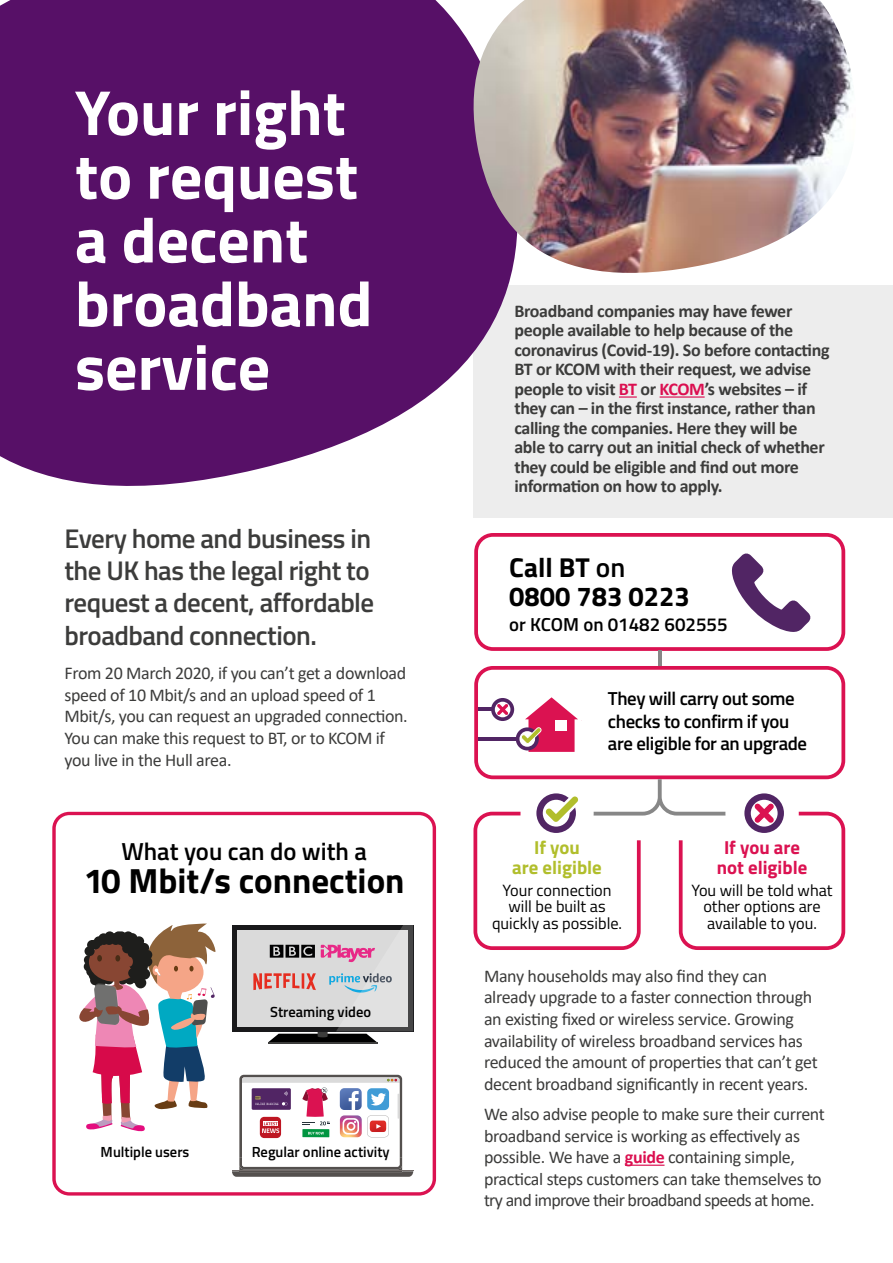
<style>
.page{position:relative;width:893px;height:1263px;background:#fff}
.page>*{position:absolute;margin:0;border:0;box-sizing:border-box;transform-origin:0 0}
.t1{font:700 63.75px/63.8px "Titillium";color:#fff}
.t2{font:700 34.95px "Titillium";color:#000}
.t3{font:700 27.3px/29.7px "Titillium";color:#000}
.Subhead{font:600 27px/32.4px "Titillium";letter-spacing:-.02em;color:#3c3c3b}
.t4{font:600 24.6px "Titillium";color:#000}
.t5{font:600 18.75px/22.5px "Titillium";letter-spacing:-.02em;color:#000}
.t6{font:600 18.75px "Titillium";color:#000}
.t7{font:700 18.75px/20.1px "Titillium";color:#db1251;text-align:center}
.t8{font:700 18.75px/20.1px "Titillium";color:#b1be2c;text-align:center}
.body-calibri_13pt{font:18px/21.6px "Calibri";letter-spacing:-.02em;color:#3c3c3b}
.body-calibri_13pt-2{font:700 18px/19.5px "Calibri";letter-spacing:-.02em;color:#3c3c3b}
.t9{font:16.35px/16.4px "Titillium";color:#000;text-align:center}
.t10{font:600 14.7px "Titillium";color:#000}
.s1{color:#db0f50}
.s2{font-weight:600}
.s3{font-weight:700;color:#db0f50}
</style>
<div class="page">
<div style="left:473px;top:285px;width:420px;height:233px;background:#ededed"></div>
<svg style="left:0;top:0;width:506px;height:486px;background:#652474"></svg>
<svg style="left:619px;top:396px;width:18px;height:2px"></svg>
<hr style="left:660px;top:396px;width:45px;height:2px;background:#db0f50">
<hr style="left:625px;top:1164px;width:39px;height:2px;background:#db0f50">
<svg style="left:52px;top:812px;width:384px;height:383px"></svg>
<hr style="left:238px;top:1031px;width:169px;height:1px;background:#19191b">
<div style="left:232px;top:925px;width:181px;height:106px;background:#19191b"></div>
<div style="left:237px;top:930px;width:171px;height:96px;background:#dadada"></div>
<hr style="left:268px;top:1042px;width:109px;height:2px;background:#3c3c3b">
<svg style="left:253px;top:925px;width:160px;height:117px"></svg>
<svg style="left:79px;top:923px;width:138px;height:208px"></svg>
<svg style="left:232px;top:1075px;width:182px;height:102px"></svg>
<svg style="left:474px;top:533px;width:371px;height:118px"></svg>
<hr style="left:658px;top:651px;width:4px;height:15px;background:#878787">
<svg style="left:473px;top:666px;width:372px;height:284px"></svg>
<img style="left:467px;top:0;width:386px;height:293px">
<h1 class="t1" style="left:75px;top:78px;width:272px">Your right</h1>
<h1 class="t1" style="left:75px;top:141px;width:285px">to request</h1>
<h1 class="t1" style="left:75px;top:205px;width:299px">a decent broadband</h1>
<h1 class="t1" style="left:75px;top:332px;width:197px">service</h1>
<p class="Subhead" style="left:65px;top:520px;width:311px">Every home and business in the UK has the legal right to request a decent, affordable broadband connection.</p>
<p class="body-calibri_13pt" style="left:65px;top:662px;width:345px">From 20 March 2020, if you can’t get a download speed of 10 Mbit/s and an upload speed of 1<br>Mbit/s, you can request an upgraded connection.<br>You can make this request to BT, or to KCOM if you live in the Hull area.</p>
<p class="t4" style="left:121px;top:833px;width:247px">What you can do with a</p>
<p class="t2" style="left:84px;top:854px;width:322px">10 Mbit/s connection</p>
<p class="t10" style="left:101px;top:1141px;width:90px">Multiple users</p>
<p class="t10" style="left:270px;top:1000px;width:102px">Streaming video</p>
<p class="t10" style="left:252px;top:1141px;width:139px">Regular online activity</p>
<p class="body-calibri_13pt-2" style="left:514px;top:301px;width:317px">Broadband companies may have fewer people available to help because of the coronavirus (Covid-19). So before contacting BT or KCOM with their request, we advise people to visit <span class="s1">BT</span> or <span class="s1">KCOM</span>’s websites – if they can – in the first instance, rather than calling the companies. Here they will be able to carry out an initial check of whether they could be eligible and find out more information on how to apply.</p>
<h3 class="t3" style="left:509px;top:551px;width:182px">Call BT <span class="s2">on<br></span>0800 783 0223</h3>
<p class="t6" style="left:509px;top:611px;width:220px">or KCOM on 01482 602555</p>
<p class="t5" style="left:608px;top:686px;width:201px">They will carry out some checks to confirm if you are eligible for an upgrade</p>
<p class="t8" style="left:512px;top:836px;width:91px">If you<br>are eligible</p>
<p class="t9" style="left:492px;top:881px;width:132px">Your connection will be built as quickly as possible.</p>
<p class="t7" style="left:717px;top:836px;width:92px">If you are not eligible</p>
<p class="t9" style="left:691px;top:881px;width:143px">You will be told what other options are available to you.</p>
<p class="body-calibri_13pt" style="left:484px;top:964px;width:335px">Many households may also find they can already upgrade to a faster connection through an existing fixed or wireless service. Growing availability of wireless broadband services has reduced the amount of properties that can’t get decent broadband significantly in recent years.</p>
<p class="body-calibri_13pt" style="left:484px;top:1103px;width:342px">We also advise people to make sure their current broadband service is working as effectively as possible. We have a <span class="s3">guide</span> containing simple, practical steps customers can take themselves to try and improve their broadband speeds at home.</p>
</div>
